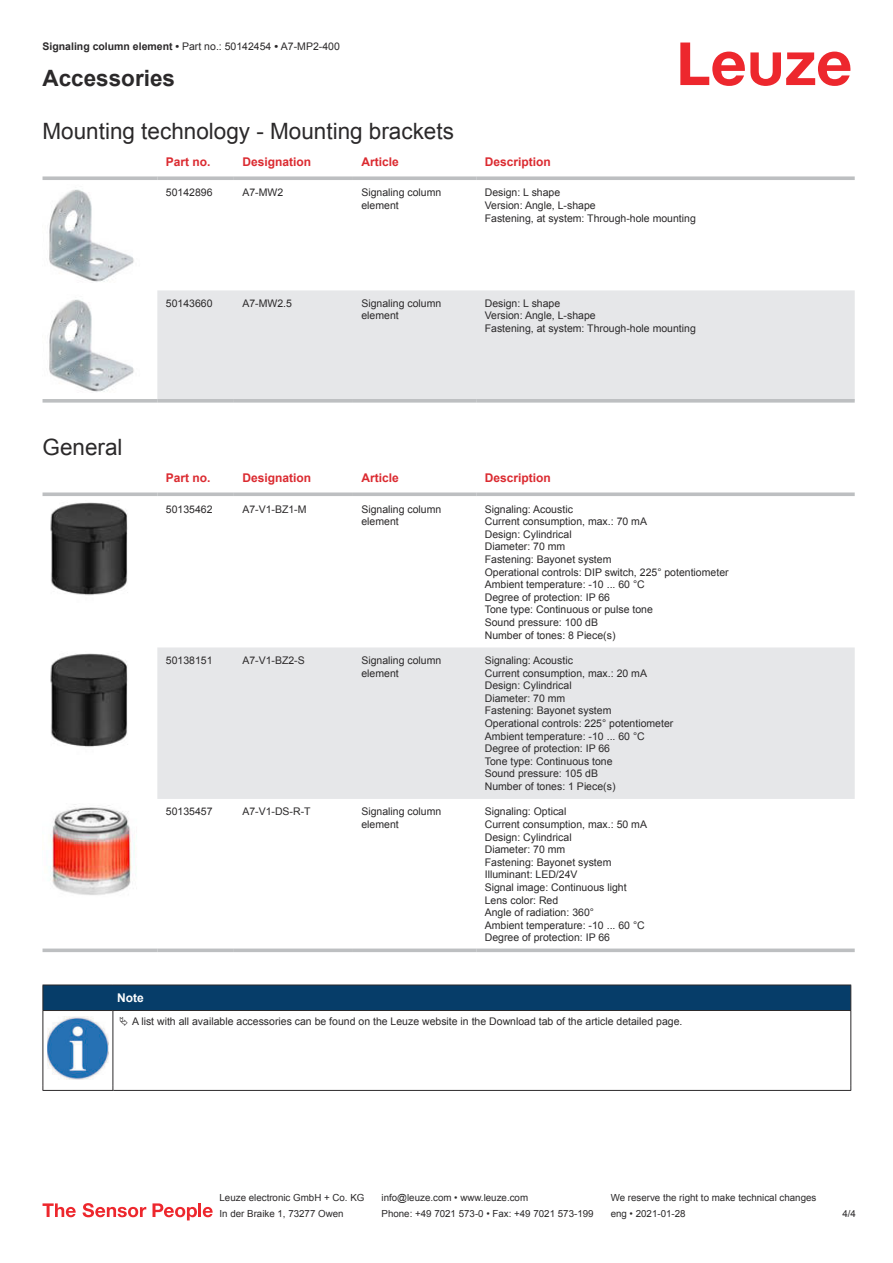
<style>
.page{position:relative;width:893px;height:1263px;background:#fff}
.page>*{position:absolute;margin:0;border:0;box-sizing:border-box;transform-origin:0 0}
.t1{font:22.5px "Arial";color:#2b292a}
.t2{font:700 22.5px "Arial";color:#2b292a}
.t3{font:700 12px "Arial";color:#db2a30}
.t4{font:700 12px "Arial";color:#fff}
.t5{font:10.5px/12.6px "Arial";color:#2b292a}
.t6{font:9.75px "Arial";color:#2b292a}
.s1{font-weight:700}
</style>
<div class="page">
<svg style="left:680px;top:43px;width:170px;height:43px"></svg>
<div style="left:157px;top:290px;width:698px;height:109px;background:#e6e7e9"></div>
<svg style="left:43px;top:176px;width:114px;height:4px"></svg>
<svg style="left:157px;top:176px;width:77px;height:4px"></svg>
<svg style="left:234px;top:176px;width:119px;height:4px"></svg>
<svg style="left:353px;top:176px;width:123px;height:4px"></svg>
<svg style="left:476px;top:176px;width:379px;height:4px;background:#c4c6c8"></svg>
<svg style="left:43px;top:399px;width:114px;height:4px"></svg>
<svg style="left:157px;top:399px;width:77px;height:4px"></svg>
<svg style="left:234px;top:399px;width:119px;height:4px"></svg>
<svg style="left:353px;top:399px;width:123px;height:4px"></svg>
<svg style="left:476px;top:399px;width:379px;height:4px;background:#c3c5c7"></svg>
<img style="left:49px;top:189px;width:85px;height:93px">
<img style="left:49px;top:299px;width:85px;height:93px">
<div style="left:157px;top:647px;width:698px;height:152px;background:#e6e7e9"></div>
<svg style="left:43px;top:492px;width:114px;height:4px"></svg>
<svg style="left:157px;top:492px;width:77px;height:4px"></svg>
<svg style="left:234px;top:492px;width:119px;height:4px"></svg>
<svg style="left:353px;top:492px;width:123px;height:4px"></svg>
<svg style="left:476px;top:492px;width:379px;height:4px;background:#c5c6c8"></svg>
<svg style="left:43px;top:948px;width:114px;height:4px"></svg>
<svg style="left:157px;top:948px;width:77px;height:4px"></svg>
<svg style="left:234px;top:948px;width:119px;height:4px"></svg>
<svg style="left:353px;top:948px;width:123px;height:4px"></svg>
<svg style="left:476px;top:948px;width:379px;height:4px;background:#c6c7c9"></svg>
<img style="left:50px;top:502px;width:78px;height:93px">
<img style="left:50px;top:653px;width:78px;height:94px">
<img style="left:49px;top:804px;width:88px;height:91px">
<svg style="left:44px;top:1011px;width:806px;height:79px"></svg>
<hr style="left:43px;top:984px;width:70px;height:1px;background:#2b292a">
<hr style="left:43px;top:1010px;width:70px;height:1px;background:#2b292a">
<hr style="left:113px;top:984px;width:738px;height:1px;background:#2b292a">
<div style="left:43px;top:985px;width:808px;height:25px;background:#063d69"></div>
<hr style="left:113px;top:1010px;width:738px;height:1px;background:#2b292a">
<hr style="left:43px;top:1011px;width:1px;height:75px;background:#2b292a">
<hr style="left:113px;top:1011px;width:1px;height:75px;background:#2b292a">
<hr style="left:850px;top:1011px;width:1px;height:75px;background:#2b292a">
<hr style="left:43px;top:1090px;width:70px;height:1px;background:#2b292a">
<hr style="left:113px;top:1090px;width:738px;height:1px;background:#2b292a">
<img style="left:47px;top:1017px;width:61px;height:63px">
<div style="left:115px;top:1011px;width:734px;height:21px;background:#fff"></div>
<svg style="left:43px;top:1203px;width:33px;height:14px"></svg>
<svg style="left:83px;top:1203px;width:63px;height:14px"></svg>
<svg style="left:153px;top:1203px;width:44px;height:17px"></svg>
<hr style="left:198px;top:1203px;width:3px;height:14px;background:#ed272d">
<svg style="left:203px;top:1207px;width:10px;height:10px"></svg>
<p class="t5" style="left:43px;top:41px;width:299px"><span class="s1">Signaling column element •</span> Part no.: 50142454 <span class="s1">•</span> A7-MP2-400</p>
<h1 class="t2" style="left:43px;top:69px;width:134px">Accessories</h1>
<h1 class="t1" style="left:43px;top:123px;width:413px">Mounting technology - Mounting brackets</h1>
<p class="t3" style="left:166px;top:157px;width:46px">Part no.</p>
<p class="t3" style="left:242px;top:157px;width:70px">Designation</p>
<p class="t3" style="left:361px;top:157px;width:39px">Article</p>
<p class="t3" style="left:485px;top:157px;width:68px">Description</p>
<p class="t5" style="left:166px;top:187px;width:48px">50142896</p>
<p class="t5" style="left:242px;top:187px;width:42px">A7-MW2</p>
<p class="t5" style="left:361px;top:187px;width:81px">Signaling column element</p>
<p class="t5" style="left:485px;top:187px;width:213px">Design: L shape<br>Version: Angle, L-shape<br>Fastening, at system: Through-hole mounting</p>
<h1 class="t1" style="left:43px;top:439px;width:82px">General</h1>
<p class="t5" style="left:166px;top:298px;width:48px">50143660</p>
<p class="t5" style="left:242px;top:298px;width:51px">A7-MW2.5</p>
<p class="t5" style="left:361px;top:298px;width:81px">Signaling column element</p>
<p class="t5" style="left:485px;top:298px;width:213px">Design: L shape<br>Version: Angle, L-shape<br>Fastening, at system: Through-hole mounting</p>
<p class="t3" style="left:166px;top:473px;width:46px">Part no.</p>
<p class="t3" style="left:242px;top:473px;width:70px">Designation</p>
<p class="t3" style="left:361px;top:473px;width:39px">Article</p>
<p class="t3" style="left:485px;top:473px;width:68px">Description</p>
<p class="t5" style="left:166px;top:503px;width:48px">50135462</p>
<p class="t5" style="left:242px;top:503px;width:66px">A7-V1-BZ1-M</p>
<p class="t5" style="left:361px;top:503px;width:81px">Signaling column element</p>
<p class="t5" style="left:485px;top:503px;width:245px">Signaling: Acoustic<br>Current consumption, max.: 70 mA<br>Design: Cylindrical<br>Diameter: 70 mm<br>Fastening: Bayonet system<br>Operational controls: DIP switch, 225° potentiometer<br>Ambient temperature: -10 ... 60 °C<br>Degree of protection: IP 66<br>Tone type: Continuous or pulse tone<br>Sound pressure: 100 dB<br>Number of tones: 8 Piece(s)</p>
<p class="t5" style="left:166px;top:655px;width:48px">50138151</p>
<p class="t5" style="left:242px;top:655px;width:64px">A7-V1-BZ2-S</p>
<p class="t5" style="left:361px;top:655px;width:81px">Signaling column element</p>
<p class="t5" style="left:485px;top:655px;width:190px">Signaling: Acoustic<br>Current consumption, max.: 20 mA<br>Design: Cylindrical<br>Diameter: 70 mm<br>Fastening: Bayonet system<br>Operational controls: 225° potentiometer<br>Ambient temperature: -10 ... 60 °C<br>Degree of protection: IP 66<br>Tone type: Continuous tone<br>Sound pressure: 105 dB<br>Number of tones: 1 Piece(s)</p>
<p class="t5" style="left:166px;top:806px;width:48px">50135457</p>
<p class="t5" style="left:242px;top:806px;width:70px">A7-V1-DS-R-T</p>
<p class="t5" style="left:361px;top:806px;width:81px">Signaling column element</p>
<p class="t5" style="left:485px;top:806px;width:164px">Signaling: Optical<br>Current consumption, max.: 50 mA<br>Design: Cylindrical<br>Diameter: 70 mm<br>Fastening: Bayonet system<br>Illuminant: LED/24V<br>Signal image: Continuous light<br>Lens color: Red<br>Angle of radiation: 360°<br>Ambient temperature: -10 ... 60 °C<br>Degree of protection: IP 66</p>
<p class="t4" style="left:117px;top:993px;width:28px">Note</p>
<p class="t5" style="left:132px;top:1016px;width:552px">A list with all available accessories can be found on the Leuze website in the Download tab of the article detailed page.</p>
<p class="t6" style="left:220px;top:1194px;width:146px">Leuze electronic GmbH + Co. KG</p>
<p class="t6" style="left:381px;top:1194px;width:148px">info@leuze.com • www.leuze.com</p>
<p class="t6" style="left:611px;top:1194px;width:207px">We reserve the right to make technical changes</p>
<p class="t6" style="left:220px;top:1210px;width:126px">In der Braike 1, 73277 Owen</p>
<p class="t6" style="left:381px;top:1210px;width:214px">Phone: +49 7021 573-0 • Fax: +49 7021 573-199</p>
<p class="t6" style="left:611px;top:1210px;width:76px">eng • 2021-01-28</p>
<p class="t6" style="left:842px;top:1210px;width:15px">4 /4</p>
</div>
